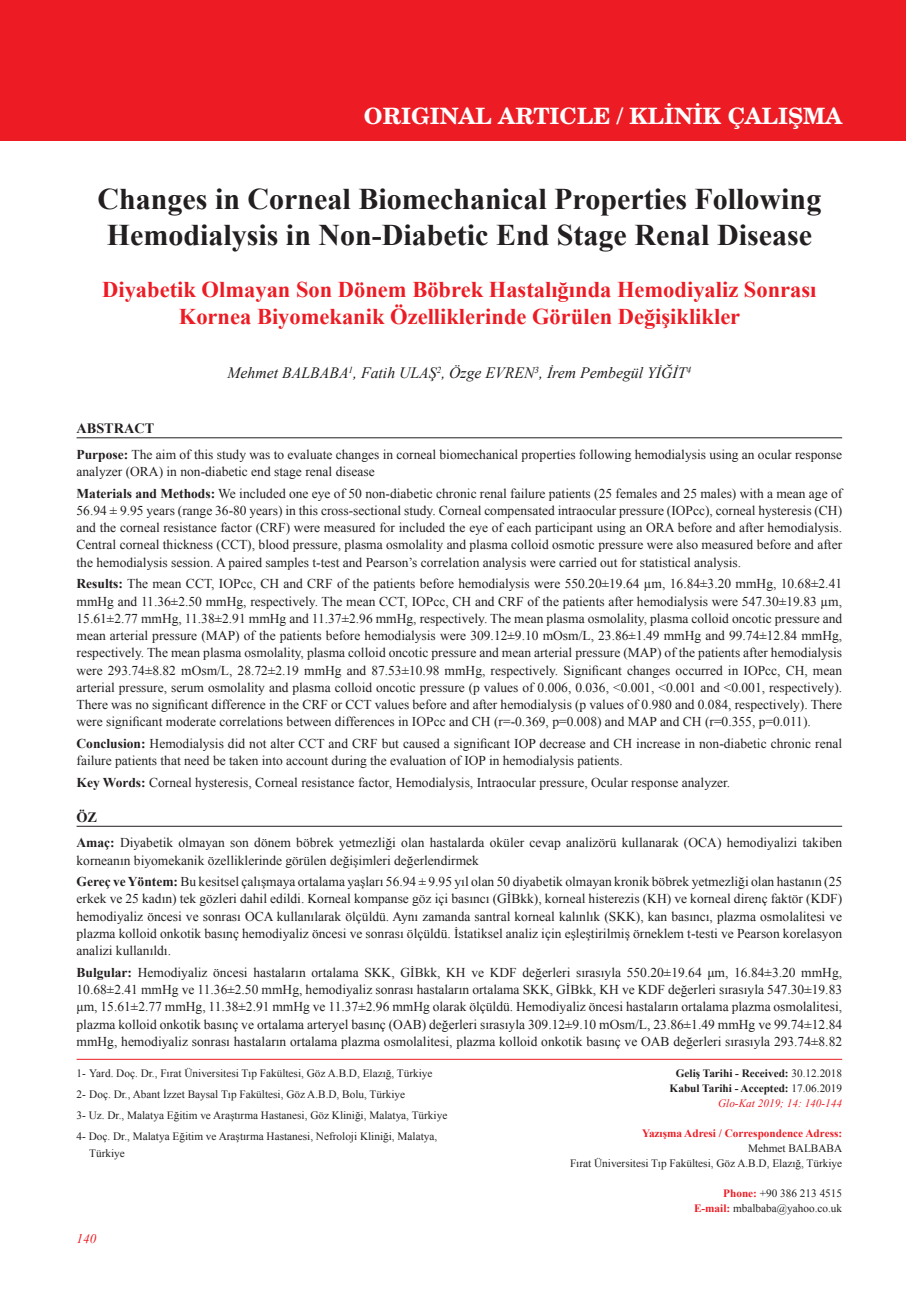
<style>
.page{position:relative;width:906px;height:1289px;background:#fff}
.page>*{position:absolute;margin:0;border:0;box-sizing:border-box;transform-origin:0 0}
.t1{font:700 30px/36px "Times New Roman";color:#231f20;text-align:center}
.t2{font:700 22.5px/27px "Times New Roman";color:#ed1c24;text-align:center}
.t3{font:700 22.5px "Te X Gyre Schola";color:#fff}
.t4{font:italic 15.75px "Times New Roman";color:#231f20}
.t5{font:700 14.25px "Times New Roman";color:#231f20}
.t6{font:13.5px/17.2px "Times New Roman";color:#231f20;text-align:justify}
.t7{font:italic 13.2px "Times New Roman";color:#ed1c24}
.t8{font:11.25px/21.1px "Times New Roman";color:#231f20;text-align:right}
.t9{font:700 11.25px/15px "Times New Roman";color:#231f20;text-align:right}
.t10{font:700 11.25px "Times New Roman";color:#ed1c24}
.s1{font-weight:700}
.s2{font-weight:400}
.s3{font-weight:400;font-style:italic;color:#ed1c24}
.s4{font-weight:700;color:#ed1c24}
</style>
<div class="page">
<div style="left:0;top:0;width:906px;height:140px;background:#ed1c24"></div>
<hr style="left:77px;top:1058px;width:765px;height:1px;background:#ed1c24">
<hr style="left:77px;top:437px;width:765px;height:1px;background:#231f20">
<hr style="left:77px;top:825px;width:765px;height:1px;background:#231f20">
<h2 class="t3" style="left:364px;top:106px;width:480px">ORIGINAL ARTICLE / KLİNİK ÇALIŞMA</h2>
<h1 class="t1" style="left:97px;top:181px;width:725px">Changes in Corneal Biomechanical Properties Following<br>Hemodialysis in Non-Diabetic End Stage Renal Disease</h1>
<h2 class="t2" style="left:102px;top:276px;width:716px">Diyabetik Olmayan Son Dönem Böbrek Hastalığında Hemodiyaliz Sonrası<br>Kornea Biyomekanik Özelliklerinde Görülen Değişiklikler</h2>
<p class="t4" style="left:227px;top:364px;width:465px">Mehmet BALBABA<sup>1</sup>, Fatih ULAŞ<sup>2</sup>, Özge EVREN<sup>3</sup>, İrem Pembegül YİĞİT<sup>4</sup></p>
<p class="t5" style="left:77px;top:420px;width:79px">ABSTRACT</p>
<p class="t6" style="left:77px;top:446px;width:767px"><span class="s1">Purpose:</span> The aim of this study was to evaluate changes in corneal biomechanical properties following hemodialysis using an ocular response analyzer (ORA) in non-diabetic end stage renal disease</p>
<p class="t6" style="left:77px;top:484px;width:767px"><span class="s1">Materials and Methods:</span> We included one eye of 50 non-diabetic chronic renal failure patients (25 females and 25 males) with a mean age of 56.94 ± 9.95 years (range 36-80 years) in this cross-sectional study. Corneal compensated intraocular pressure (IOPcc), corneal hysteresis (CH) and the corneal resistance factor (CRF) were measured for included the eye of each participant using an ORA before and after hemodialysis.<br>Central corneal thickness (CCT), blood pressure, plasma osmolality and plasma colloid osmotic pressure were also measured before and after the hemodialysis session. A paired samples t-test and Pearson’s correlation analysis were carried out for statistical analysis.</p>
<p class="t6" style="left:77px;top:575px;width:767px"><span class="s1">Results:</span> The mean CCT, IOPcc, CH and CRF of the patients before hemodialysis were 550.20±19.64 μm, 16.84±3.20 mmHg, 10.68±2.41 mmHg and 11.36±2.50 mmHg, respectively. The mean CCT, IOPcc, CH and CRF of the patients after hemodialysis were 547.30±19.83 μm, 15.61±2.77 mmHg, 11.38±2.91 mmHg and 11.37±2.96 mmHg, respectively. The mean plasma osmolality, plasma colloid oncotic pressure and mean arterial pressure (MAP) of the patients before hemodialysis were 309.12±9.10 mOsm/L, 23.86±1.49 mmHg and 99.74±12.84 mmHg, respectively. The mean plasma osmolality, plasma colloid oncotic pressure and mean arterial pressure (MAP) of the patients after hemodialysis were 293.74±8.82 mOsm/L, 28.72±2.19 mmHg and 87.53±10.98 mmHg, respectively. Significant changes occurred in IOPcc, CH, mean arterial pressure, serum osmolality and plasma colloid oncotic pressure (p values of 0.006, 0.036, &lt;0.001, &lt;0.001 and &lt;0.001, respectively).<br>There was no significant difference in the CRF or CCT values before and after hemodialysis (p values of 0.980 and 0.084, respectively). There were significant moderate correlations between differences in IOPcc and CH (r=-0.369, p=0.008) and MAP and CH (r=0.355, p=0.011).</p>
<p class="t6" style="left:77px;top:734px;width:767px"><span class="s1">Conclusion:</span> Hemodialysis did not alter CCT and CRF but caused a significant IOP decrease and CH increase in non-diabetic chronic renal failure patients that need be taken into account during the evaluation of IOP in hemodialysis patients.</p>
<p class="t6" style="left:77px;top:773px;width:655px"><span class="s1">Key Words:</span> Corneal hysteresis, Corneal resistance factor, Hemodialysis, Intraocular pressure, Ocular response analyzer.</p>
<p class="t5" style="left:77px;top:809px;width:22px">ÖZ</p>
<p class="t6" style="left:77px;top:834px;width:767px"><span class="s1">Amaç:</span> Diyabetik olmayan son dönem böbrek yetmezliği olan hastalarda oküler cevap analizörü kullanarak (OCA) hemodiyalizi takiben korneanın biyomekanik özelliklerinde görülen değişimleri değerlendirmek</p>
<p class="t6" style="left:77px;top:873px;width:767px"><span class="s1">Gereç ve Yöntem:</span> Bu kesitsel çalışmaya ortalama yaşları 56.94 ± 9.95 yıl olan 50 diyabetik olmayan kronik böbrek yetmezliği olan hastanın (25 erkek ve 25 kadın) tek gözleri dahil edildi. Korneal kompanse göz içi basıncı (GİBkk), korneal histerezis (KH) ve korneal direnç faktör (KDF) hemodiyaliz öncesi ve sonrası OCA kullanılarak ölçüldü. Aynı zamanda santral korneal kalınlık (SKK), kan basıncı, plazma osmolalitesi ve plazma kolloid onkotik basınç hemodiyaliz öncesi ve sonrası ölçüldü. İstatiksel analiz için eşleştirilmiş örneklem t-testi ve Pearson korelasyon analizi kullanıldı.</p>
<p class="t6" style="left:77px;top:963px;width:767px"><span class="s1">Bulgular:</span> Hemodiyaliz öncesi hastaların ortalama SKK, GİBkk, KH ve KDF değerleri sırasıyla 550.20±19.64 μm, 16.84±3.20 mmHg, 10.68±2.41 mmHg ve 11.36±2.50 mmHg, hemodiyaliz sonrası hastaların ortalama SKK, GİBkk, KH ve KDF değerleri sırasıyla 547.30±19.83 μm, 15.61±2.77 mmHg, 11.38±2.91 mmHg ve 11.37±2.96 mmHg olarak ölçüldü. Hemodiyaliz öncesi hastaların ortalama plazma osmolalitesi, plazma kolloid onkotik basınç ve ortalama arteryel basınç (OAB) değerleri sırasıyla 309.12±9.10 mOsm/L, 23.86±1.49 mmHg ve 99.74±12.84 mmHg, hemodiyaliz sonrası hastaların ortalama plazma osmolalitesi, plazma kolloid onkotik basınç ve OAB değerleri sırasıyla 293.74±8.82</p>
<p class="t8" style="left:77px;top:1062px;width:372px;text-align:left">1- Yard. Doç. Dr., Fırat Üniversitesi Tıp Fakültesi, Göz A.B.D, Elazığ, Türkiye<br>2- Doç. Dr., Abant İzzet Baysal Tıp Fakültesi, Göz A.B.D, Bolu, Türkiye<br>3- Uz. Dr., Malatya Eğitim ve Araştırma Hastanesi, Göz Kliniği, Malatya, Türkiye 4- Doç. Dr., Malatya Eğitim ve Araştırma Hastanesi, Nefroloji Kliniği, Malatya,</p>
<p class="t8" style="left:89px;top:1142px;width:37px">Türkiye</p>
<p class="t7" style="left:77px;top:1230px;width:21px">140</p>
<p class="t9" style="left:669px;top:1065px;width:174px">Geliş Tarihi - Received: <span class="s2">30.12.2018<br></span>Kabul Tarihi - Accepted: <span class="s2">17.06.2019<br></span><span class="s3">Glo-Kat 2019; 14: 140-144</span></p>
<p class="t10" style="left:642px;top:1126px;width:201px">Yazışma Adresi / Correspondence Adress:</p>
<p class="t8" style="left:570px;top:1140px;width:274px;line-height:15px">Mehmet BALBABA<br>Fırat Üniversitesi Tıp Fakültesi, Göz A.B.D, Elazığ, Türkiye</p>
<p class="t8" style="left:694px;top:1185px;width:150px;line-height:15px"><span class="s4">Phone:</span> +90 386 213 4515<br><span class="s4">E-mail:</span> mbalbaba@yahoo.co.uk</p>
</div>
